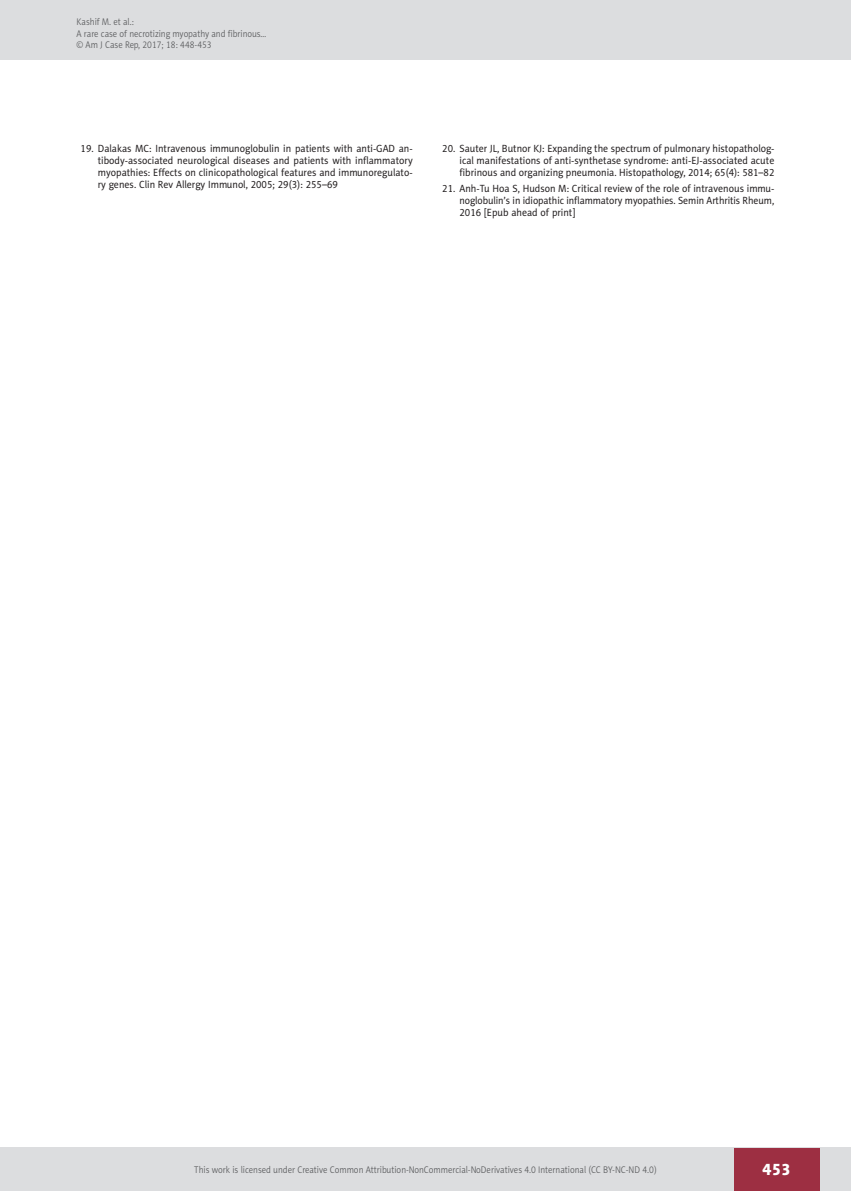
<style>
.page{position:relative;width:851px;height:1191px;background:#fff}
.page>*{position:absolute;margin:0;border:0;box-sizing:border-box;transform-origin:0 0}
.t1{font:16.5px "Naomi Sans EFN Heavy";color:#fff}
.AJCR_Referencje_punk{font:10.5px/12px "Naomi Sans EFN";color:#231f20;text-align:justify;scale:.95 1}
.t2{font:9.75px/11.2px "Naomi Sans EFN Light";color:#57585a;scale:.9 1}
</style>
<div class="page">
<div style="left:0;top:1148px;width:850px;height:43px;background:#dcdddf"></div>
<div style="left:733px;top:1147px;width:86px;height:43px;background:#9d2f42"></div>
<div style="left:0;top:0;width:850px;height:60px;background:#dcdddf"></div>
<p class="t2" style="left:77px;top:16px;width:212px">Kashif M. et al.:<br>A rare case of necrotizing myopathy and fibrinous… © Am J Case Rep, 2017; 18: 448-453</p>
<p class="AJCR_Referencje_punk" style="left:98px;top:142px;width:333px;text-indent:-17px">19. Dalakas MC: Intravenous immunoglobulin in patients with anti-GAD an&shy;tibody-associated neurological diseases and patients with inflammatory myopathies: Effects on clinicopathological features and immunoregulato&shy;ry genes. Clin Rev Allergy Immunol, 2005; 29(3): 255–69</p>
<p class="AJCR_Referencje_punk" style="left:459px;top:142px;width:333px;text-indent:-17px">20. Sauter JL, Butnor KJ: Expanding the spectrum of pulmonary histopatholog&shy;ical manifestations of anti-synthetase syndrome: anti-EJ-associated acute fibrinous and organizing pneumonia. Histopathology, 2014; 65(4): 581–82</p>
<p class="AJCR_Referencje_punk" style="left:459px;top:183px;width:333px;text-indent:-17px">21. Anh-Tu Hoa S, Hudson M: Critical review of the role of intravenous immu&shy;noglobulin’s in idiopathic inflammatory myopathies. Semin Arthritis Rheum, 2016 [Epub ahead of print]</p>
<p class="t2" style="left:194px;top:1164px;width:515px">This work is licensed under Creative Common Attribution-NonCommercial-NoDerivatives 4.0 International (CC BY-NC-ND 4.0)</p>
<h1 class="t1" style="left:762px;top:1159px;width:30px">453</h1>
</div>
